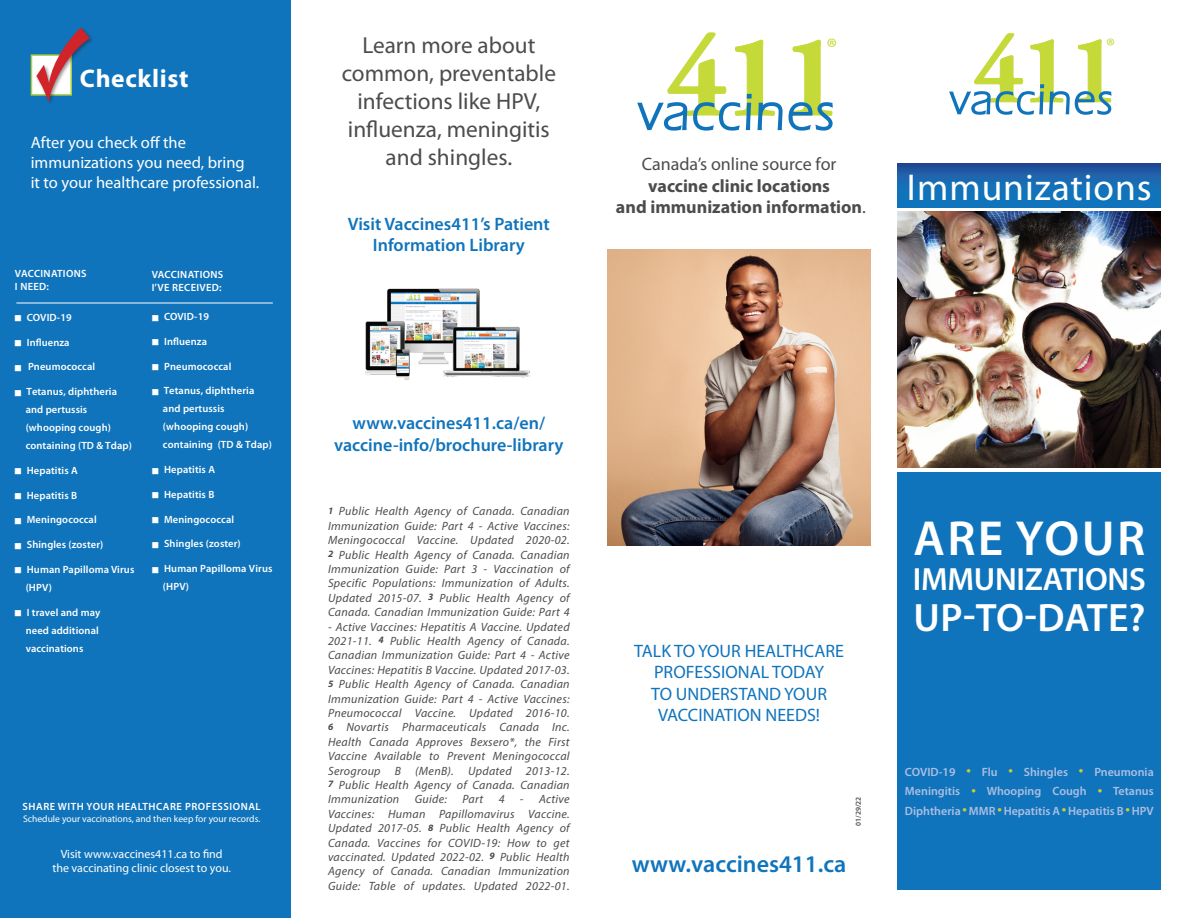
<style>
.page{position:relative;width:1188px;height:918px;background:#fff}
.page>*{position:absolute;margin:0;border:0;box-sizing:border-box;transform-origin:0 0}
.text{font:600 49.5px "Myriad Pro";letter-spacing:.05em;color:#fff}
.text-2{font:600 39.75px "Myriad Pro";letter-spacing:-.005em;color:#fff}
.t1{font:37.5px "Myriad Pro";letter-spacing:.025em;color:#fff}
.text-3{font:600 32.25px "Myriad Pro";letter-spacing:-.01em;color:#fff}
.t2{font:700 25.5px "Myriad Pro";letter-spacing:.025em;color:#fff}
.t3{font:25.5px "Myriad Pro";color:#c5d939}
.text-4{font:600 24px "Myriad Pro";color:#1074bc}
.t4{font:23.25px/27.9px "Myriad Pro";color:#4b4c4d;text-align:center}
.t5{font:21.15px "Myriad Pro";color:#c5d939}
.text-5{font:600 18px/21.6px "Myriad Pro";color:#1074bc;text-align:center}
.text-6{font:18px/21.6px "Myriad Pro";color:#1074bc;text-align:center}
.t6{font:700 18px "Myriad Pro";color:#4b4c4d}
.t7{font:18px "Myriad Pro";color:#4b4c4d}
.t8{font:16.5px/19.8px "Myriad Pro";color:#fff}
.t9{font:italic 12px/14.4px "Myriad Pro";letter-spacing:.025em;color:#4b4c4d;text-align:justify}
.text-7{font:600 12px/19.5px "Myriad Pro";color:#acbfe2;text-align:justify}
.t10{font:12px/14.4px "Myriad Pro";color:#fff;text-align:center}
.text-8{font:600 10.5px/18px "Myriad Pro";letter-spacing:.01em;color:#fff}
.text-9{font:600 10.5px/12.6px "Myriad Pro";letter-spacing:.03em;color:#fff}
.text-10{font:600 10.5px "Myriad Pro";letter-spacing:.05em;color:#fff}
.t11{font:9.6px "Myriad Pro";color:#fff}
.text-11{font:600 7.5px "Myriad Pro";color:#4b4c4d}
.s1{font-weight:400}
.s2{font-weight:700;font-size:9.75px}
</style>
<div class="page">
<img style="left:898px;top:212px;width:263px;height:256px">
<div style="left:0;top:0;width:290px;height:918px;background:#1074bc"></div>
<svg style="left:637px;top:32px;width:196px;height:99px"></svg>
<div style="left:898px;top:472px;width:263px;height:418px;background:#1074bc"></div>
<div style="left:898px;top:164px;width:263px;height:43px;background:linear-gradient(to bottom,#21569f,#0d7ec5)"></div>
<svg style="left:949px;top:33px;width:163px;height:82px"></svg>
<img style="left:608px;top:249px;width:263px;height:296px">
<div style="left:31px;top:54px;width:41px;height:42px;background:#fff;border:2px solid #add141"></div>
<div style="left:35px;top:26px;width:60px;height:80px;background:#1074bc"></div>
<svg style="left:36px;top:28px;width:54px;height:74px"></svg>
<hr style="left:16px;top:303px;width:257px;height:1px;background:#fff">
<img style="left:365px;top:288px;width:165px;height:92px">
<p class="t2" style="left:80px;top:61px;width:110px">Checklist</p>
<p class="t8" style="left:31px;top:132px;width:230px">After you check off the immunizations you need, bring<br>it to your healthcare professional.</p>
<p class="text-9" style="left:15px;top:267px;width:73px">VACCINATIONS<br>I NEED:</p>
<p class="text-9" style="left:152px;top:268px;width:73px">VACCINATIONS<br>I’VE RECEIVED:</p>
<p class="text-8" style="left:14px;top:308px;width:59px">■ COVID-19</p>
<p class="text-8" style="left:14px;top:333px;width:57px">■ Influenza</p>
<p class="text-8" style="left:14px;top:358px;width:82px">■ Pneumococcal</p>
<p class="text-8" style="left:26px;top:382px;width:108px;text-indent:-11px">■ Tetanus, diphtheria and pertussis (whooping cough) containing (TD &amp; Tdap)</p>
<p class="text-8" style="left:14px;top:461px;width:65px">■ Hepatitis A</p>
<p class="text-8" style="left:14px;top:486px;width:64px">■ Hepatitis B</p>
<p class="text-8" style="left:14px;top:511px;width:84px">■ Meningococcal</p>
<p class="text-8" style="left:14px;top:535px;width:91px">■ Shingles (zoster)</p>
<p class="text-8" style="left:26px;top:560px;width:110px;text-indent:-11px">■ Human Papilloma Virus (HPV)</p>
<p class="text-8" style="left:26px;top:603px;width:76px;text-indent:-11px">■ I travel and may need additional vaccinations</p>
<p class="text-8" style="left:152px;top:307px;width:59px">■ COVID-19</p>
<p class="text-8" style="left:152px;top:332px;width:57px">■ Influenza</p>
<p class="text-8" style="left:152px;top:357px;width:81px">■ Pneumococcal</p>
<p class="text-8" style="left:163px;top:382px;width:110px;text-indent:-11px">■ Tetanus, diphtheria and pertussis (whooping cough) containing (TD &amp; Tdap)</p>
<p class="text-8" style="left:152px;top:460px;width:65px">■ Hepatitis A</p>
<p class="text-8" style="left:152px;top:485px;width:64px">■ Hepatitis B</p>
<p class="text-8" style="left:152px;top:510px;width:84px">■ Meningococcal</p>
<p class="text-8" style="left:152px;top:535px;width:91px">■ Shingles (zoster)</p>
<p class="text-8" style="left:163px;top:559px;width:111px;text-indent:-11px">■ Human Papilloma Virus (HPV)</p>
<p class="text-10" style="left:23px;top:800px;width:240px">SHARE WITH YOUR HEALTHCARE PROFESSIONAL</p>
<p class="t11" style="left:23px;top:813px;width:239px">Schedule your vaccinations, and then keep for your records.</p>
<p class="t10" style="left:52px;top:846px;width:180px">Visit www.vaccines411.ca to find the vaccinating clinic closest to you.</p>
<p class="t4" style="left:342px;top:31px;width:216px">Learn more about common, preventable infections like HPV, influenza, meningitis and shingles.</p>
<p class="text-5" style="left:348px;top:212px;width:203px">Visit Vaccines411’s Patient</p>
<p class="text-5" style="left:373px;top:234px;width:153px">Information Library</p>
<p class="t3" style="left:826px;top:32px;width:12px">®</p>
<p class="t7" style="left:642px;top:153px;width:196px">Canada’s online source for</p>
<p class="t6" style="left:648px;top:174px;width:184px">vaccine clinic locations</p>
<p class="t6" style="left:616px;top:196px;width:251px">and immunization information<span class="s1">.</span></p>
<p class="t5" style="left:1106px;top:33px;width:10px">®</p>
<p class="t1" style="left:907px;top:164px;width:246px">Immunizations</p>
<p class="text-5" style="left:334px;top:412px;width:231px">www.vaccines411.ca/en/ vaccine-info/brochure-library</p>
<p class="t9" style="left:328px;top:504px;width:243px"><span class="s2">1</span> Public Health Agency of Canada. Canadian Immunization Guide: Part 4 - Active Vaccines:<br>Meningococcal Vaccine. Updated 2020-02.</p>
<p class="t9" style="left:328px;top:547px;width:243px"><span class="s2">2</span> Public Health Agency of Canada. Canadian Immunization Guide: Part 3 - Vaccination of Specific Populations: Immunization of Adults.<br>Updated 2015-07. <span class="s2">3</span> Public Health Agency of Canada. Canadian Immunization Guide: Part 4</p>
<p class="t9" style="left:328px;top:619px;width:243px">- Active Vaccines: Hepatitis A Vaccine. Updated 2021-11. <span class="s2">4</span> Public Health Agency of Canada.<br>Canadian Immunization Guide: Part 4 - Active Vaccines: Hepatitis B Vaccine. Updated 2017-03.</p>
<p class="t9" style="left:328px;top:677px;width:243px"><span class="s2">5</span> Public Health Agency of Canada. Canadian Immunization Guide: Part 4 - Active Vaccines:<br>Pneumococcal Vaccine. Updated 2016-10.</p>
<p class="t9" style="left:328px;top:720px;width:243px"><span class="s2">6</span> Novartis Pharmaceuticals Canada Inc.<br>Health Canada Approves Bexsero*, the First Vaccine Available to Prevent Meningococcal Serogroup B (MenB). Updated 2013-12.<br><span class="s2">7</span> Public Health Agency of Canada. Canadian Immunization</p>
<p class="t9" style="left:415px;top:792px;width:34px">Guide:</p>
<p class="t9" style="left:462px;top:792px;width:22px">Part</p>
<p class="t9" style="left:499px;top:792px;width:7px">4</p>
<p class="t9" style="left:328px;top:792px;width:243px;text-indent:192px">- Active Vaccines: Human Papillomavirus Vaccine.<br>Updated 2017-05. <span class="s2">8</span> Public Health Agency of Canada. Vaccines for COVID-19: How to get vaccinated. Updated 2022-02. <span class="s2">9</span> Public Health Agency of Canada. Canadian Immunization Guide: Table of updates. Updated 2022-01.</p>
<p class="text-6" style="left:634px;top:639px;width:211px">TALK TO YOUR HEALTHCARE<br>PROFESSIONAL TODAY</p>
<p class="text-6" style="left:651px;top:683px;width:177px">TO UNDERSTAND YOUR<br>VACCINATION NEEDS!</p>
<p class="text-11" style="left:854px;top:826px;width:31px;rotate:-90deg">01/29/22</p>
<p class="text-4" style="left:632px;top:849px;width:216px">www.vaccines411.ca</p>
<p class="text" style="left:913px;top:507px;width:233px">ARE YOUR</p>
<p class="text-3" style="left:913px;top:559px;width:234px">IMMUNIZATIONS</p>
<p class="text-2" style="left:914px;top:592px;width:234px">UP-TO-DATE?</p>
<p class="text-7" style="left:905px;top:762px;width:250px">COVID-19 <sup>●</sup> Flu <sup>●</sup> Shingles <sup>●</sup> Pneumonia Meningitis <sup>●</sup> Whooping Cough <sup>●</sup> Tetanus Diphtheria <sup>●</sup> MMR <sup>●</sup> Hepatitis A <sup>●</sup> Hepatitis B <sup>●</sup> HPV</p>
</div>
